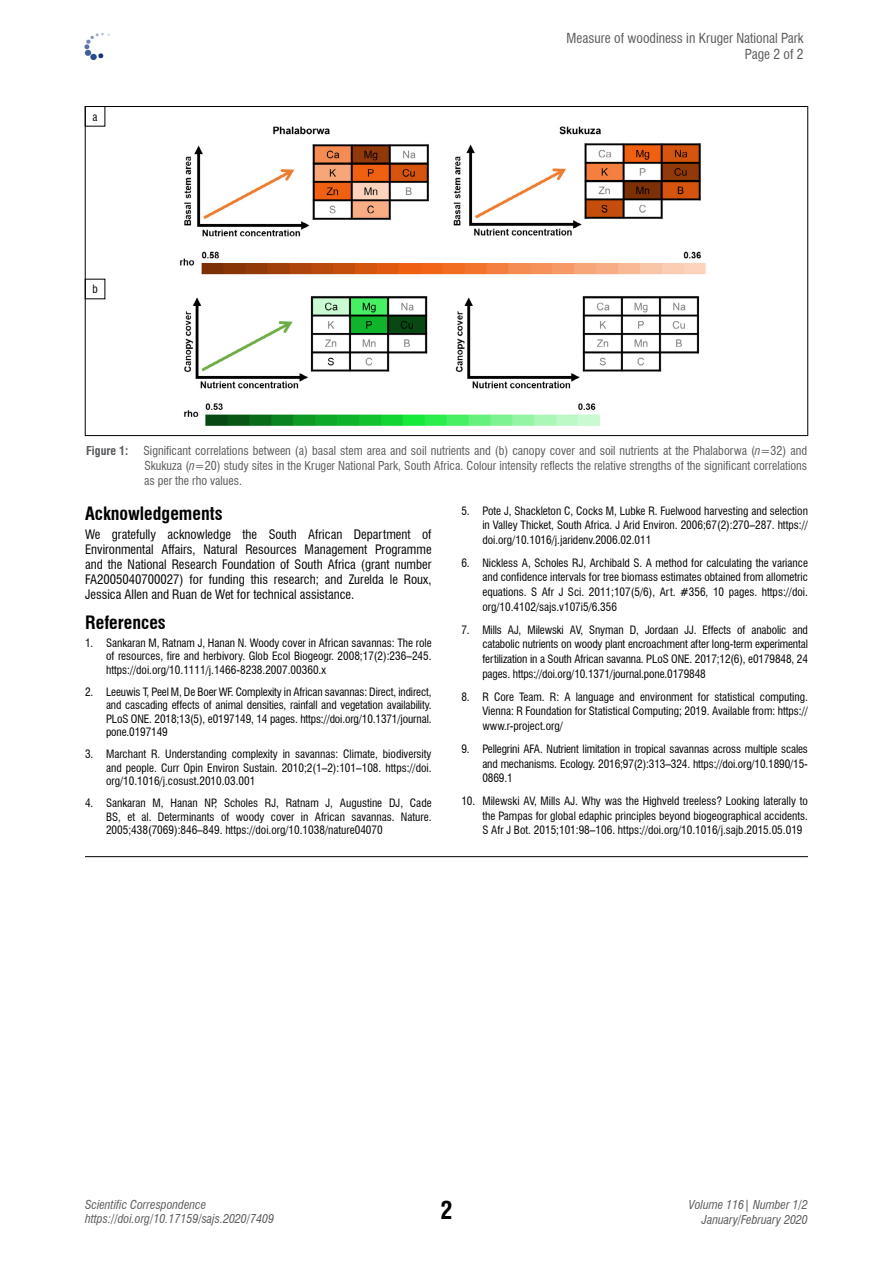
<style>
.page{position:relative;width:893px;height:1263px;background:#fff}
.page>*{position:absolute;margin:0;border:0;box-sizing:border-box;transform-origin:0 0}
.t1{font:700 condensed 24px "Swiss 721 BT";color:#000}
.t2{font:700 condensed 18px "Swiss 721 BT";color:#000}
.t3{font:condensed 13.5px/16.2px "Swiss 721 BT";color:#58595b;text-align:right}
.t4{font:condensed 12.75px/15px "Swiss 721 BT";color:#000;text-align:justify}
.t5{font:condensed 12px/15px "Swiss 721 BT";color:#58595b;text-align:justify}
.t6{font:italic condensed 12px/14.4px "Swiss 721 BT";color:#58595b;text-align:right}
.t7{font:700 condensed 12px "Swiss 721 BT";color:#58595b}
.t8{font:condensed 11.25px/14.5px "Swiss 721 BT";color:#000;text-align:justify}
.s1{font-style:italic}
</style>
<div class="page">
<img style="left:84px;top:32px;width:26px;height:29px">
<hr style="left:85px;top:856px;width:723px;height:1px;background:#000">
<img style="left:180px;top:126px;width:526px;height:300px">
<p class="t8" style="left:93px;top:109px;width:7px">a</p>
<p class="t8" style="left:92px;top:282px;width:7px">b</p>
<p class="t3" style="left:567px;top:30px;width:238px">Measure of woodiness in Kruger National Park<br>Page 2 of 2</p>
<p class="t7" style="left:86px;top:443px;width:44px">Figure 1:</p>
<p class="t5" style="left:144px;top:443px;width:665px">Significant correlations between (a) basal stem area and soil nutrients and (b) canopy cover and soil nutrients at the Phalaborwa (<span class="s1">n</span>=32) and Skukuza (<span class="s1">n</span>=20) study sites in the Kruger National Park, South Africa. Colour intensity reflects the relative strengths of the significant correlations as per the rho values.</p>
<h2 class="t2" style="left:85px;top:502px;width:139px">Acknowledgements</h2>
<p class="t4" style="left:85px;top:527px;width:348px">We gratefully acknowledge the South African Department of Environmental Affairs, Natural Resources Management Programme and the National Research Foundation of South Africa (grant number FA2005040700027) for funding this research; and Zurelda le Roux, Jessica Allen and Ruan de Wet for technical assistance.</p>
<h2 class="t2" style="left:85px;top:612px;width:82px">References</h2>
<p class="t8" style="left:106px;top:636px;width:327px;line-height:13.5px;text-indent:-21px">1. Sankaran M, Ratnam J, Hanan N. Woody cover in African savannas: The role of resources, fire and herbivory. Glob Ecol Biogeogr. 2008;17(2):236–245. https://doi.org/10.1111/j.1466-8238.2007.00360.x</p>
<p class="t8" style="left:106px;top:685px;width:327px;line-height:13.5px;text-indent:-21px">2. Leeuwis T, Peel M, De Boer WF. Complexity in African savannas: Direct, indirect, and cascading effects of animal densities, rainfall and vegetation availability.<br>PLoS ONE. 2018;13(5), e0197149, 14 pages. https://doi.org/10.1371/journal. pone.0197149</p>
<p class="t8" style="left:106px;top:747px;width:327px;line-height:13.5px;text-indent:-21px">3. Marchant R. Understanding complexity in savannas: Climate, biodiversity and people. Curr Opin Environ Sustain. 2010;2(1–2):101–108. https://doi. org/10.1016/j.cosust.2010.03.001</p>
<p class="t8" style="left:106px;top:796px;width:327px;line-height:13.5px;text-indent:-21px">4. Sankaran M, Hanan NP, Scholes RJ, Ratnam J, Augustine DJ, Cade BS, et al. Determinants of woody cover in African savannas. Nature.<br>2005;438(7069):846–849. https://doi.org/10.1038/nature04070</p>
<p class="t8" style="left:482px;top:503px;width:327px;text-indent:-21px">5. Pote J, Shackleton C, Cocks M, Lubke R. Fuelwood harvesting and selection in Valley Thicket, South Africa. J Arid Environ. 2006;67(2):270–287. https:// doi.org/10.1016/j.jaridenv.2006.02.011</p>
<p class="t8" style="left:482px;top:555px;width:327px;text-indent:-21px">6. Nickless A, Scholes RJ, Archibald S. A method for calculating the variance and confidence intervals for tree biomass estimates obtained from allometric equations. S Afr J Sci. 2011;107(5/6), Art. #356, 10 pages. https://doi. org/10.4102/sajs.v107i5/6.356</p>
<p class="t8" style="left:482px;top:622px;width:327px;text-indent:-21px">7. Mills AJ, Milewski AV, Snyman D, Jordaan JJ. Effects of anabolic and catabolic nutrients on woody plant encroachment after long-term experimental fertilization in a South African savanna. PLoS ONE. 2017;12(6), e0179848, 24 pages. https://doi.org/10.1371/journal.pone.0179848</p>
<p class="t8" style="left:482px;top:689px;width:327px;text-indent:-21px">8. R Core Team. R: A language and environment for statistical computing.<br>Vienna: R Foundation for Statistical Computing; 2019. Available from: https:// www.r-project.org/</p>
<p class="t8" style="left:482px;top:741px;width:327px;text-indent:-21px">9. Pellegrini AFA. Nutrient limitation in tropical savannas across multiple scales and mechanisms. Ecology. 2016;97(2):313–324. https://doi.org/10.1890/15- 0869.1</p>
<p class="t8" style="left:482px;top:794px;width:327px;text-indent:-21px">10. Milewski AV, Mills AJ. Why was the Highveld treeless? Looking laterally to the Pampas for global edaphic principles beyond biogeographical accidents.<br>S Afr J Bot. 2015;101:98–106. https://doi.org/10.1016/j.sajb.2015.05.019</p>
<p class="t6" style="left:85px;top:1197px;width:191px;text-align:left">Scientific Correspondence https://doi.org/10.17159/sajs.2020/7409</p>
<h1 class="t1" style="left:440px;top:1195px;width:13px">2</h1>
<p class="t6" style="left:689px;top:1198px;width:121px">Volume 116| Number 1/2<br>January/February 2020</p>
</div>
